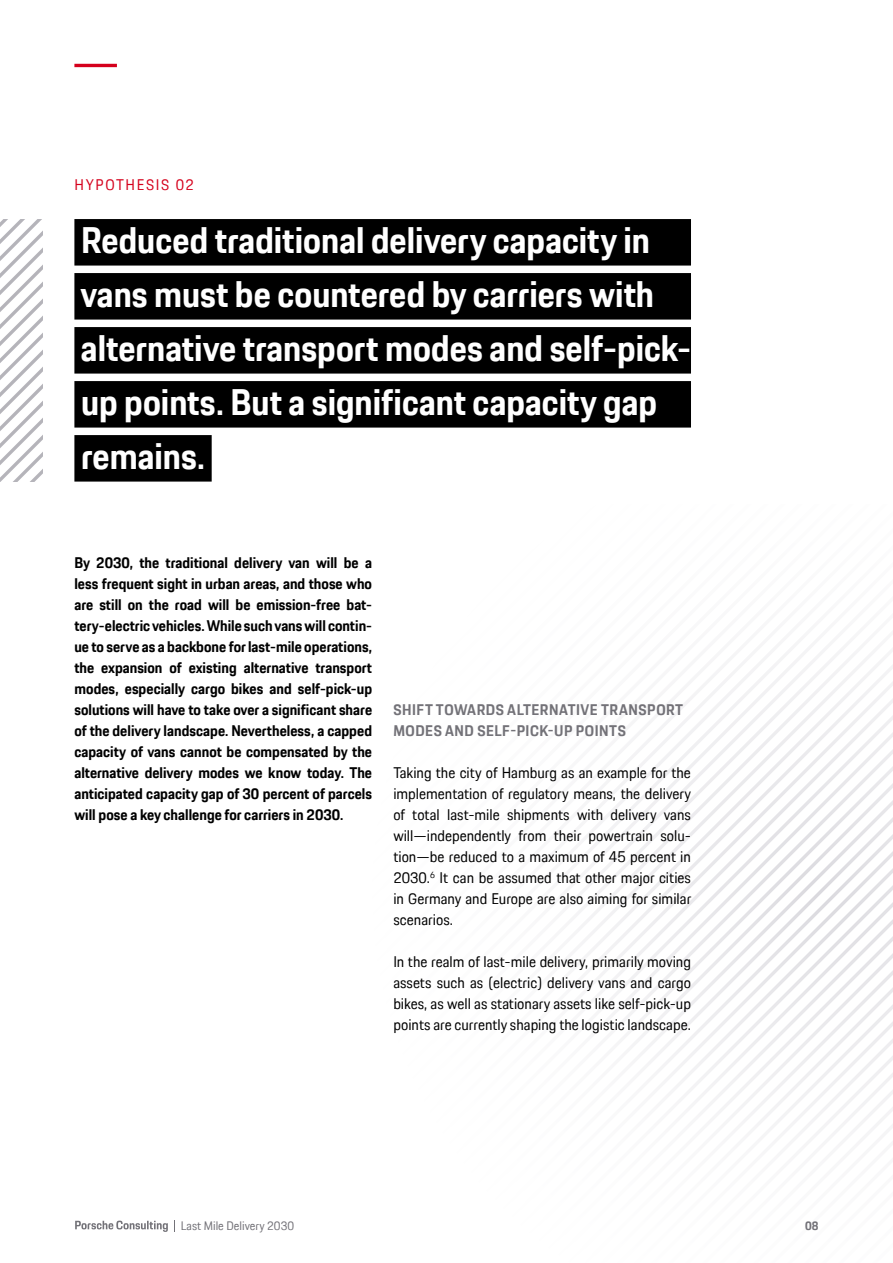
<style>
.page{position:relative;width:893px;height:1263px;background:#fff}
.page>*{position:absolute;margin:0;border:0;box-sizing:border-box;transform-origin:0 0}
.t1{font:700 36px/54px "Porsche Next TT";color:#fff}
.t2{font:700 15px/21px "Porsche Next TT";color:#000;text-align:justify}
.t3{font:15px/21px "Porsche Next TT";color:#000;text-align:justify}
.t4{font:700 15px/21px "Porsche Next TT";letter-spacing:.035em;color:#737278}
.t5{font:15px "Porsche Next TT";letter-spacing:.11em;color:#d5001c}
.t6{font:12px "Porsche Next TT";color:#737278}
.t7{font:700 12px "Porsche Next TT";color:#737278}
</style>
<div class="page">
<hr style="left:74px;top:64px;width:43px;height:3px;background:#d5001c">
<svg style="left:575px;top:648px;width:318px;height:408px"></svg>
<svg style="left:75px;top:1220px;width:93px;height:12px"></svg>
<svg style="left:174px;top:1220px;width:1px;height:12px"></svg>
<div style="left:74px;top:219px;width:617px;height:47px;background:#000"></div>
<div style="left:74px;top:273px;width:617px;height:47px;background:#000"></div>
<div style="left:74px;top:327px;width:617px;height:47px;background:#000"></div>
<div style="left:74px;top:381px;width:617px;height:47px;background:#000"></div>
<div style="left:74px;top:435px;width:138px;height:47px;background:#000"></div>
<svg style="left:0;top:219px;width:43px;height:263px"></svg>
<p class="t5" style="left:74px;top:174px;width:121px">HYPOTHESIS 02</p>
<h1 class="t1" style="left:80px;top:213px;width:612px">Reduced traditional delivery capacity in vans must be countered by carriers with alternative transport modes and self-pick&shy;up points. But a significant capacity gap remains.</h1>
<p class="t2" style="left:74px;top:552px;width:299px">By 2030, the traditional delivery van will be a less frequent sight in urban areas, and those who are still on the road will be emission-free bat&shy;tery-electric vehicles. While such vans will contin&shy;ue to serve as a backbone for last-mile operations, the expansion of existing alternative transport modes, especially cargo bikes and self-pick-up solutions will have to take over a significant share of the delivery landscape. Nevertheless, a capped capacity of vans cannot be compensated by the alternative delivery modes we know today. The anticipated capacity gap of 30 percent of parcels will pose a key challenge for carriers in 2030.</p>
<p class="t4" style="left:393px;top:699px;width:291px">SHIFT TOWARDS ALTERNATIVE TRANSPORT<br>MODES AND SELF-PICK-UP POINTS</p>
<p class="t3" style="left:393px;top:762px;width:299px">Taking the city of Hamburg as an example for the implementation of regulatory means, the delivery of total last-mile shipments with delivery vans will—independently from their powertrain solu&shy;tion—be reduced to a maximum of 45 percent in 2030.<sup>6</sup> It can be assumed that other major cities in Germany and Europe are also aiming for similar scenarios.</p>
<p class="t3" style="left:393px;top:951px;width:299px">In the realm of last-mile delivery, primarily moving assets such as (electric) delivery vans and cargo bikes, as well as stationary assets like self-pick-up points are currently shaping the logistic landscape.</p>
<p class="t6" style="left:181px;top:1217px;width:115px">Last Mile Delivery 2030</p>
<p class="t7" style="left:805px;top:1217px;width:15px">08</p>
</div>
